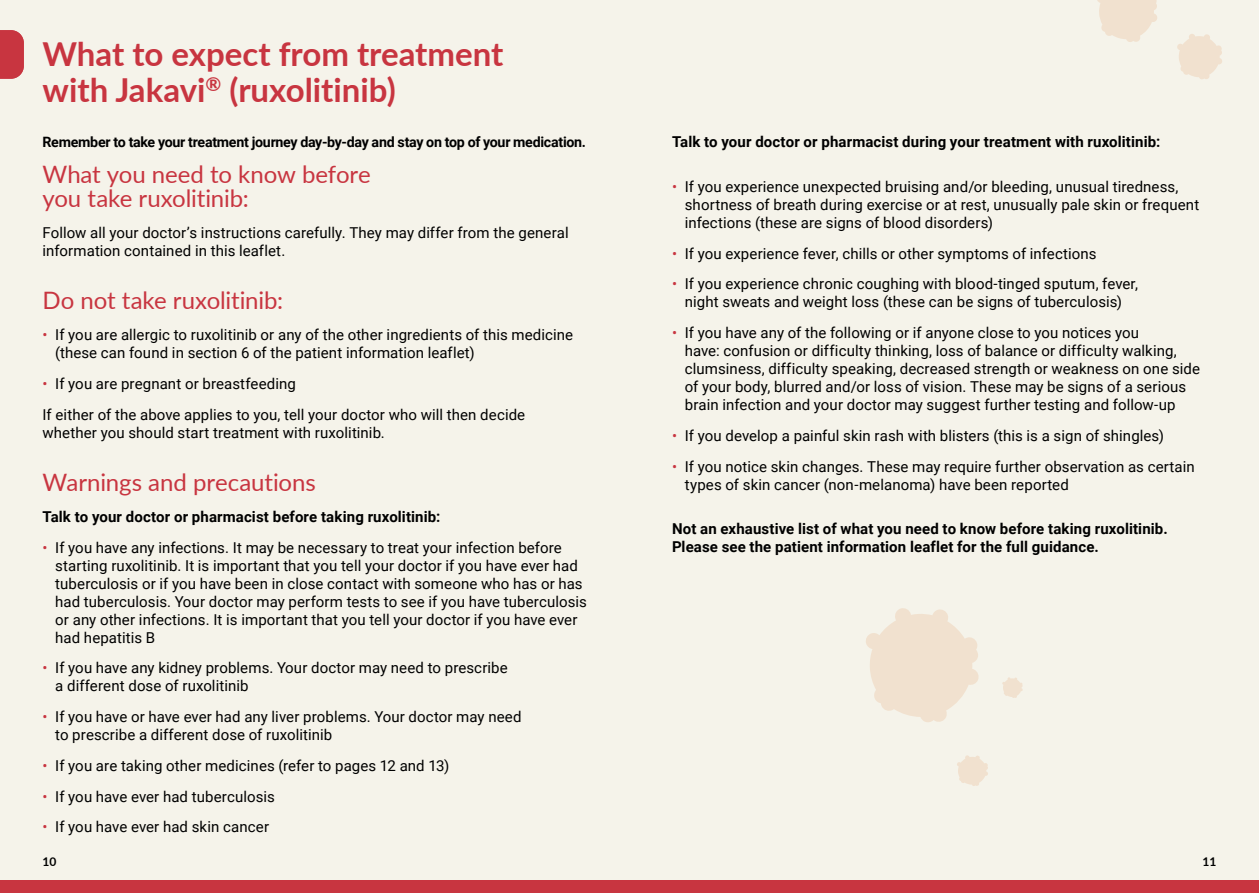
<style>
.page{position:relative;width:1259px;height:893px;background:#f5f3ea}
.page>*{position:absolute;margin:0;border:0;box-sizing:border-box;transform-origin:0 0}
.t1{font:700 33px/36px "Lato";color:#c83540}
.t2{font:24px/24px "Lato";letter-spacing:-.005em;color:#c83540}
.t3{font:15px/18px "Roboto";letter-spacing:.005em;color:#000}
.t4{font:700 15px/18px "Roboto";letter-spacing:.01em;color:#000}
.t5{font:700 14.25px "Roboto";letter-spacing:-.02em;color:#000}
.t6{font:700 12px "Lato";color:#000}
.s1{color:#c83540}
</style>
<div class="page">
<div style="left:0;top:880px;width:1259px;height:13px;background:#c83540"></div>
<svg style="left:1097px;top:0;width:60px;height:42px"></svg>
<svg style="left:866px;top:608px;width:113px;height:114px"></svg>
<svg style="left:1002px;top:677px;width:21px;height:21px"></svg>
<svg style="left:957px;top:755px;width:31px;height:31px"></svg>
<svg style="left:1177px;top:34px;width:45px;height:45px"></svg>
<svg style="left:0;top:30px;width:24px;height:49px"></svg>
<h1 class="t1" style="left:43px;top:35px;width:462px">What to expect from treatment with Jakavi<sup>®</sup> (ruxolitinib)</h1>
<p class="t5" style="left:43px;top:131px;width:545px">Remember to take your treatment journey day-by-day and stay on top of your medication.</p>
<h2 class="t2" style="left:43px;top:162px;width:330px">What you need to know before you take ruxolitinib:</h2>
<p class="t3" style="left:43px;top:223px;width:528px">Follow all your doctor’s instructions carefully. They may differ from the general information contained in this leaflet.</p>
<h2 class="t2" style="left:43px;top:288px;width:242px">Do not take ruxolitinib:</h2>
<p class="t3" style="left:55px;top:325px;width:519px;text-indent:-13px"><span class="s1">•</span> If you are allergic to ruxolitinib or any of the other ingredients of this medicine (these can found in section 6 of the patient information leaflet)</p>
<p class="t3" style="left:43px;top:368px;width:484px;line-height:30.8px"><span class="s1">•</span> If you are pregnant or breastfeeding<br>If either of the above applies to you, tell your doctor who will then decide</p>
<p class="t3" style="left:43px;top:423px;width:344px">whether you should start treatment with ruxolitinib.</p>
<h2 class="t2" style="left:43px;top:469px;width:275px">Warnings and precautions</h2>
<p class="t4" style="left:43px;top:507px;width:399px">Talk to your doctor or pharmacist before taking ruxolitinib:</p>
<p class="t3" style="left:55px;top:538px;width:533px;text-indent:-13px"><span class="s1">•</span> If you have any infections. It may be necessary to treat your infection before starting ruxolitinib. It is important that you tell your doctor if you have ever had tuberculosis or if you have been in close contact with someone who has or has had tuberculosis. Your doctor may perform tests to see if you have tuberculosis or any other infections. It is important that you tell your doctor if you have ever had hepatitis B</p>
<p class="t3" style="left:55px;top:658px;width:454px;text-indent:-13px"><span class="s1">•</span> If you have any kidney problems. Your doctor may need to prescribe a different dose of ruxolitinib</p>
<p class="t3" style="left:55px;top:707px;width:468px;text-indent:-13px"><span class="s1">•</span> If you have or have ever had any liver problems. Your doctor may need to prescribe a different dose of ruxolitinib</p>
<p class="t3" style="left:43px;top:756px;width:408px"><span class="s1">•</span> If you are taking other medicines (refer to pages 12 and 13)</p>
<p class="t3" style="left:43px;top:787px;width:234px"><span class="s1">•</span> If you have ever had tuberculosis</p>
<p class="t3" style="left:43px;top:817px;width:228px"><span class="s1">•</span> If you have ever had skin cancer</p>
<p class="t4" style="left:672px;top:132px;width:490px">Talk to your doctor or pharmacist during your treatment with ruxolitinib:</p>
<p class="t3" style="left:685px;top:177px;width:516px;text-indent:-13px"><span class="s1">•</span> If you experience unexpected bruising and/or bleeding, unusual tiredness, shortness of breath during exercise or at rest, unusually pale skin or frequent infections (these are signs of blood disorders)</p>
<p class="t3" style="left:672px;top:244px;width:426px"><span class="s1">•</span> If you experience fever, chills or other symptoms of infections</p>
<p class="t3" style="left:672px;top:274px;width:467px;text-align:center"><span class="s1">•</span> If you experience chronic coughing with blood-tinged sputum, fever, night sweats and weight loss (these can be signs of tuberculosis)</p>
<p class="t3" style="left:685px;top:323px;width:517px;text-indent:-13px"><span class="s1">•</span> If you have any of the following or if anyone close to you notices you<br>have: confusion or difficulty thinking, loss of balance or difficulty walking, clumsiness, difficulty speaking, decreased strength or weakness on one side of your body, blurred and/or loss of vision. These may be signs of a serious brain infection and your doctor may suggest further testing and follow-up</p>
<p class="t3" style="left:672px;top:426px;width:493px"><span class="s1">•</span> If you develop a painful skin rash with blisters (this is a sign of shingles)</p>
<p class="t3" style="left:685px;top:457px;width:511px;text-indent:-13px"><span class="s1">•</span> If you notice skin changes. These may require further observation as certain types of skin cancer (non-melanoma) have been reported</p>
<p class="t4" style="left:672px;top:519px;width:497px">Not an exhaustive list of what you need to know before taking ruxolitinib.<br>Please see the patient information leaflet for the full guidance.</p>
<p class="t6" style="left:43px;top:853px;width:15px">10</p>
<p class="t6" style="left:1202px;top:853px;width:15px">11</p>
</div>
